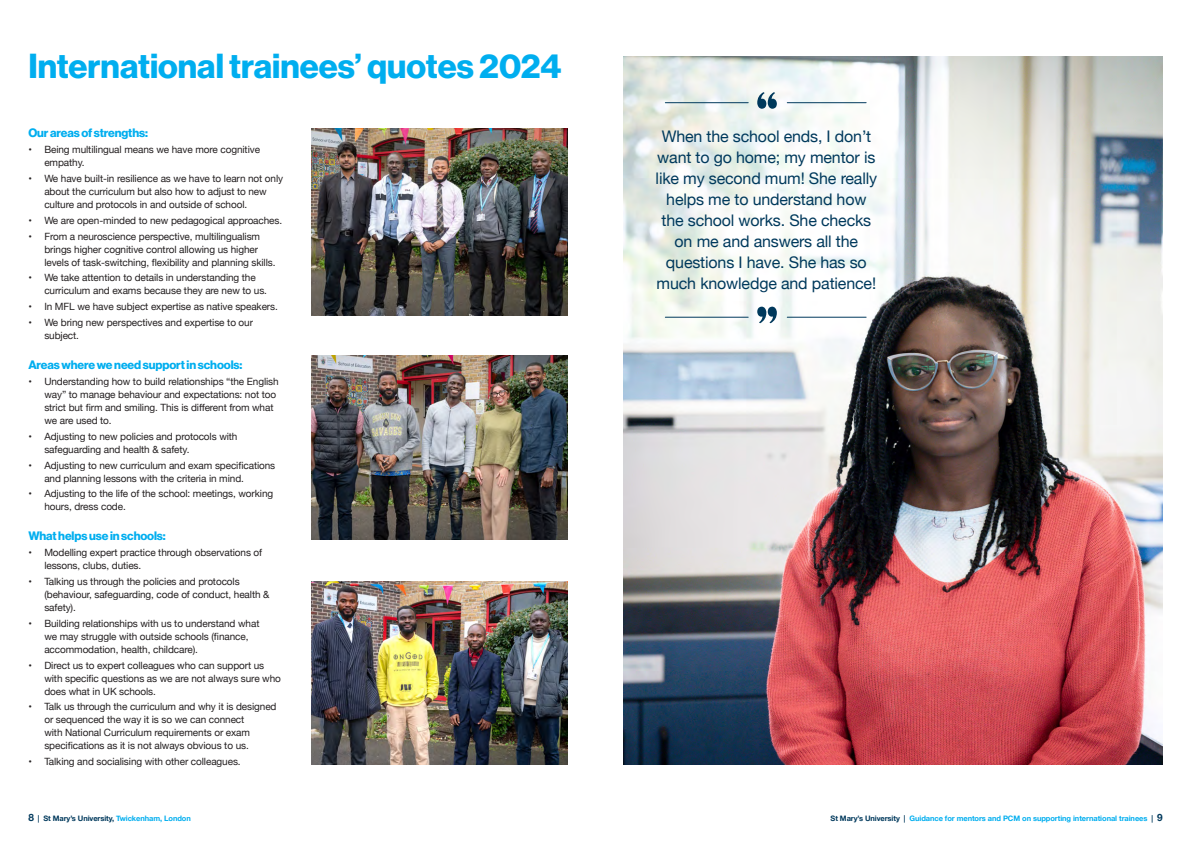
<style>
.page{position:relative;width:1191px;height:842px;background:#fff}
.page>*{position:absolute;margin:0;border:0;box-sizing:border-box;transform-origin:0 0}
.Heading{font:34px "N Haas Grotesk DS Pro 75 Bd";color:#00aeef}
.Quotes{font:16px/21px "Helvetica Neue";letter-spacing:-.01em;color:#00395c;text-align:center}
.sub_heading_2{font:12px "N Haas Grotesk DS Pro 75 Bd";letter-spacing:-.01em;color:#00aeef}
.t1{font:10px/13px "Helvetica Neue";letter-spacing:-.01em;color:#231f20}
.t2{font:700 7.5px "Helvetica Neue";letter-spacing:-.01em;color:#00aeef}
.t3{font:700 7.5px "Helvetica Neue";letter-spacing:-.01em;color:#00395c}
.s1{font-size:10px}
.s2{color:#00aeef}
.s3{color:#00395c}
.s4{font-size:10px;color:#00395c}
</style>
<div class="page">
<img style="left:312px;top:129px;width:255px;height:186px">
<img style="left:312px;top:355px;width:255px;height:185px">
<img style="left:312px;top:582px;width:255px;height:183px">
<img style="left:624px;top:57px;width:538px;height:707px">
<svg style="left:757px;top:306px;width:20px;height:17px"></svg>
<hr style="left:665px;top:317px;width:83px;height:1px;background:#00395c">
<hr style="left:787px;top:317px;width:79px;height:1px;background:#00395c">
<svg style="left:757px;top:92px;width:20px;height:17px"></svg>
<hr style="left:665px;top:102px;width:83px;height:1px;background:#00395c">
<hr style="left:787px;top:102px;width:79px;height:1px;background:#00395c">
<p class="Heading" style="left:28px;top:46px;width:534px">International trainees’ quotes 2024</p>
<p class="sub_heading_2" style="left:28px;top:126px;width:121px">Our areas of strengths:</p>
<p class="t1" style="left:44px;top:144px;width:217px;text-indent:-16px">• Being multilingual means we have more cognitive empathy.</p>
<p class="t1" style="left:44px;top:172px;width:240px;text-indent:-16px">• We have built-in resilience as we have to learn not only about the curriculum but also how to adjust to new culture and protocols in and outside of school.</p>
<p class="t1" style="left:28px;top:214px;width:255px">• We are open-minded to new pedagogical approaches.</p>
<p class="t1" style="left:44px;top:230px;width:233px;text-indent:-16px">• From a neuroscience perspective, multilingualism brings higher cognitive control allowing us higher levels of task-switching, flexibility and planning skills.</p>
<p class="t1" style="left:44px;top:272px;width:224px;text-indent:-16px">• We take attention to details in understanding the curriculum and exams because they are new to us.</p>
<p class="t1" style="left:28px;top:301px;width:251px">• In MFL we have subject expertise as native speakers.</p>
<p class="t1" style="left:44px;top:317px;width:210px;text-indent:-16px">• We bring new perspectives and expertise to our subject.</p>
<p class="sub_heading_2" style="left:28px;top:358px;width:215px">Areas where we need support in schools:</p>
<p class="t1" style="left:44px;top:375px;width:236px;text-indent:-16px">• Understanding how to build relationships “the English way” to manage behaviour and expectations: not too strict but firm and smiling. This is different from what we are used to.</p>
<p class="t1" style="left:44px;top:430px;width:195px;text-indent:-16px">• Adjusting to new policies and protocols with safeguarding and health &amp; safety.</p>
<p class="t1" style="left:44px;top:459px;width:232px;text-indent:-16px">• Adjusting to new curriculum and exam specifications and planning lessons with the criteria in mind.</p>
<p class="t1" style="left:44px;top:488px;width:230px;text-indent:-16px">• Adjusting to the life of the school: meetings, working hours, dress code.</p>
<p class="sub_heading_2" style="left:28px;top:529px;width:139px">What helps use in schools:</p>
<p class="t1" style="left:44px;top:546px;width:219px;text-indent:-16px">• Modelling expert practice through observations of lessons, clubs, duties.</p>
<p class="t1" style="left:44px;top:575px;width:227px;text-indent:-16px">• Talking us through the policies and protocols (behaviour, safeguarding, code of conduct, health &amp; safety).</p>
<p class="t1" style="left:44px;top:617px;width:217px;text-indent:-16px">• Building relationships with us to understand what we may struggle with outside schools (finance, accommodation, health, childcare).</p>
<p class="t1" style="left:44px;top:659px;width:238px;text-indent:-16px">• Direct us to expert colleagues who can support us with specific questions as we are not always sure who does what in UK schools.</p>
<p class="t1" style="left:44px;top:701px;width:234px;text-indent:-16px">• Talk us through the curriculum and why it is designed or sequenced the way it is so we can connect<br>with National Curriculum requirements or exam specifications as it is not always obvious to us.</p>
<p class="t1" style="left:28px;top:756px;width:214px">• Talking and socialising with other colleagues.</p>
<p class="Quotes" style="left:655px;top:127px;width:223px">When the school ends, I don’t want to go home; my mentor is like my second mum! She really helps me to understand how the school works. She checks on me and answers all the questions I have. She has so much knowledge and patience!</p>
<p class="t3" style="left:28px;top:813px;width:164px"><span class="s1">8</span> | St Mary’s University, <span class="s2">Twickenham, London</span></p>
<p class="t2" style="left:830px;top:813px;width:333px"><span class="s3">St Mary’s University |</span> Guidance for mentors and PCM on supporting international trainees <span class="s3">|</span> <span class="s4">9</span></p>
</div>
